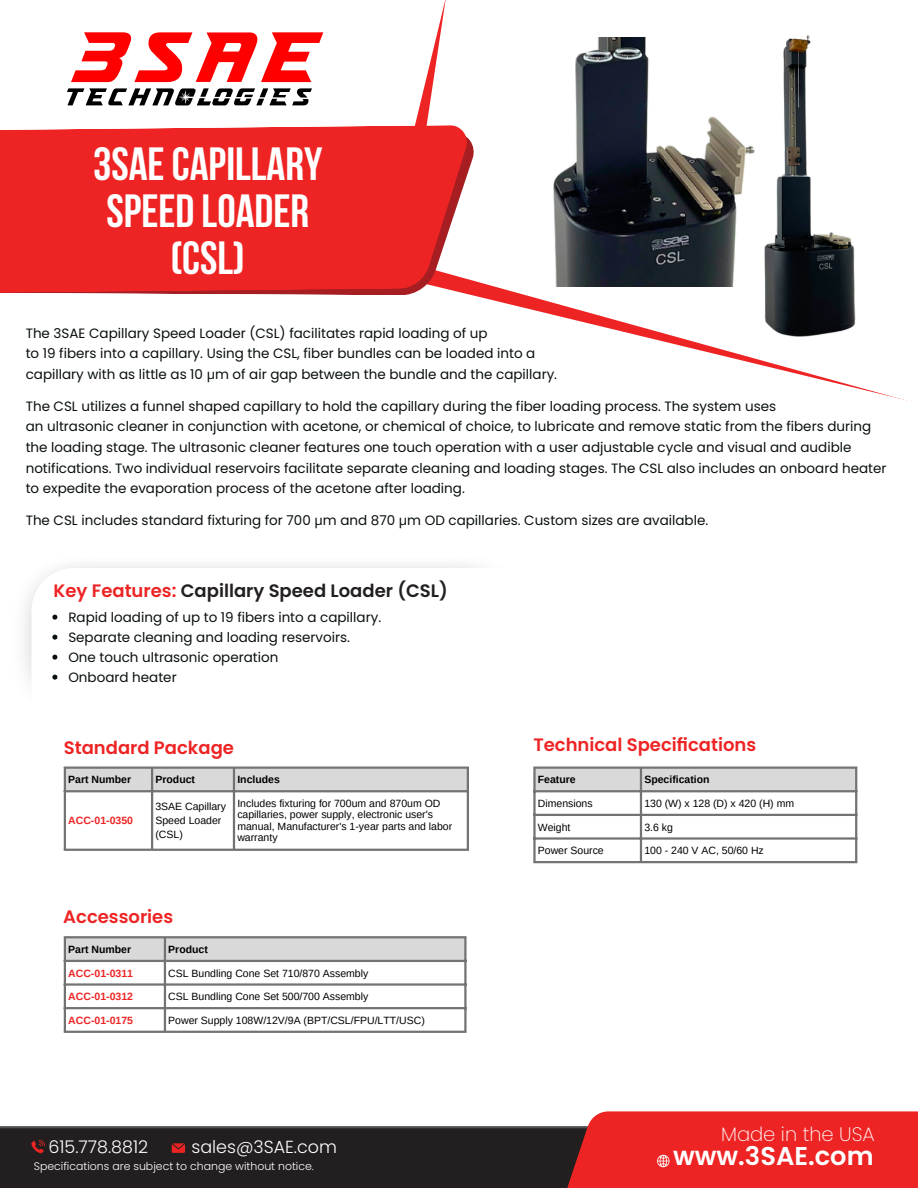
<style>
.page{position:relative;width:918px;height:1188px;background:#fff}
.page>*{position:absolute;margin:0;border:0;box-sizing:border-box;transform-origin:0 0}
.t1{font:700 46.35px "Bebas Neue";color:#fff}
.t2{font:600 25.65px "Poppins";color:#fff}
.t3{font:200 19.5px "Poppins";color:#fff}
.t4{font:600 18px "Poppins";color:#ee2424}
.t5{font:600 18px "Poppins";color:#231f20}
.t6{font:300 17.55px "Poppins";color:#fff}
.t7{font:13.5px/20.7px "Poppins";color:#090f10}
.t8{font:300 10.95px "Poppins";color:#fff}
.t9{font:10.5px/11.4px "Arimo";color:#000}
.t10{font:700 10.5px "Arimo";color:#000}
.t11{font:700 10.5px "Arimo";color:#ee2424}
.s1{font-family:"Noto Sans"}
.s2{color:#ee2424}
</style>
<div class="page">
<svg style="left:670px;top:343px;width:242px;height:59px"></svg>
<svg style="left:415px;top:0;width:319px;height:343px"></svg>
<svg style="left:239px;top:130px;width:236px;height:165px"></svg>
<svg style="left:0;top:125px;width:468px;height:169px;background:#ec2d2d"></svg>
<svg style="left:31px;top:568px;width:39px;height:122px"></svg>
<div style="left:0;top:1126px;width:528px;height:62px;background:#231f20"></div>
<div style="left:528px;top:1111px;width:390px;height:77px;background:#ee2424"></div>
<svg style="left:31px;top:1140px;width:14px;height:13px"></svg>
<svg style="left:172px;top:1143px;width:13px;height:9px"></svg>
<svg style="left:657px;top:1155px;width:13px;height:12px"></svg>
<div style="left:66px;top:769px;width:401px;height:21px;background:#d9d9d9"></div>
<hr style="left:64px;top:769px;width:2px;height:80px;background:#737373">
<hr style="left:151px;top:769px;width:2px;height:80px;background:#737373">
<hr style="left:233px;top:769px;width:2px;height:80px;background:#737373">
<hr style="left:467px;top:769px;width:2px;height:80px;background:#737373">
<hr style="left:64px;top:767px;width:405px;height:2px;background:#737373">
<hr style="left:64px;top:790px;width:405px;height:2px;background:#737373">
<hr style="left:64px;top:849px;width:405px;height:2px;background:#737373">
<div style="left:536px;top:769px;width:319px;height:21px;background:#d9d9d9"></div>
<hr style="left:533px;top:769px;width:3px;height:92px;background:#737373">
<hr style="left:640px;top:769px;width:2px;height:92px;background:#737373">
<hr style="left:855px;top:769px;width:2px;height:92px;background:#737373">
<hr style="left:533px;top:767px;width:324px;height:2px;background:#737373">
<hr style="left:533px;top:790px;width:324px;height:2px;background:#737373">
<hr style="left:533px;top:814px;width:324px;height:2px;background:#737373">
<hr style="left:533px;top:837px;width:324px;height:3px;background:#737373">
<hr style="left:533px;top:861px;width:324px;height:2px;background:#737373">
<svg style="left:66px;top:938px;width:398px;height:22px;background:#d6d6d6"></svg>
<hr style="left:64px;top:938px;width:2px;height:93px;background:#737373">
<hr style="left:164px;top:938px;width:2px;height:93px;background:#737373">
<hr style="left:464px;top:938px;width:3px;height:93px;background:#737373">
<hr style="left:64px;top:936px;width:403px;height:2px;background:#737373">
<hr style="left:64px;top:960px;width:403px;height:2px;background:#737373">
<hr style="left:64px;top:983px;width:403px;height:3px;background:#737373">
<hr style="left:64px;top:1007px;width:403px;height:2px;background:#737373">
<hr style="left:64px;top:1031px;width:403px;height:2px;background:#737373">
<img style="left:544px;top:38px;width:211px;height:248px">
<img style="left:764px;top:35px;width:92px;height:302px">
<svg style="left:52px;top:615px;width:5px;height:5px"></svg>
<svg style="left:52px;top:635px;width:5px;height:5px"></svg>
<svg style="left:52px;top:655px;width:5px;height:5px"></svg>
<svg style="left:52px;top:675px;width:5px;height:5px"></svg>
<svg style="left:71px;top:32px;width:252px;height:50px"></svg>
<svg style="left:67px;top:88px;width:245px;height:17px"></svg>
<p class="t1" style="left:93px;top:145px;width:231px">3SAECAPILLARY</p>
<p class="t1" style="left:106px;top:192px;width:204px">SPEED LOADER</p>
<p class="t1" style="left:171px;top:239px;width:76px">(CSL)</p>
<p class="t7" style="left:26px;top:323px;width:463px">The 3SAE Capillary Speed Loader (CSL) facilitates rapid loading of up</p>
<p class="t7" style="left:26px;top:343px;width:511px">to 19 fibers into a capillary. Using the CSL, fiber bundles can be loaded into a</p>
<p class="t7" style="left:26px;top:364px;width:533px">capillary with as little as 10 <span class="s1">μ</span>m of air gap between the bundle and the capillary.</p>
<p class="t7" style="left:26px;top:396px;width:752px">The CSL utilizes a funnel shaped capillary to hold the capillary during the fiber loading process. The system uses</p>
<p class="t7" style="left:26px;top:416px;width:862px">an ultrasonic cleaner in conjunction with acetone, or chemical of choice, to lubricate and remove static from the fibers during the loading stage. The ultrasonic cleaner features one touch operation with a user adjustable cycle and visual and audible notifications. Two individual reservoirs facilitate separate cleaning and loading stages. The CSL also includes an onboard heater to expedite the evaporation process of the acetone after loading.</p>
<p class="t7" style="left:26px;top:510px;width:684px">The CSL includes standard fixturing for 700 <span class="s1">μ</span>m and 870 <span class="s1">μ</span>m OD capillaries. Custom sizes are available.</p>
<p class="t5" style="left:54px;top:578px;width:396px"><span class="s2">Key Features:</span> Capillary Speed Loader (CSL)</p>
<p class="t7" style="left:68px;top:607px;width:314px">Rapid loading of up to 19 fibers into a capillary.</p>
<p class="t7" style="left:68px;top:627px;width:283px">Separate cleaning and loading reservoirs.</p>
<p class="t7" style="left:68px;top:647px;width:212px">One touch ultrasonic operation</p>
<p class="t7" style="left:68px;top:667px;width:110px">Onboard heater</p>
<p class="t4" style="left:64px;top:735px;width:172px">Standard Package</p>
<p class="t4" style="left:533px;top:732px;width:225px">Technical Specifications</p>
<p class="t10" style="left:68px;top:774px;width:64px">Part Number</p>
<p class="t10" style="left:155px;top:774px;width:41px">Product</p>
<p class="t10" style="left:237px;top:774px;width:44px">Includes</p>
<p class="t11" style="left:68px;top:815px;width:66px">ACC-01-0350</p>
<p class="t9" style="left:237px;top:798px;width:216px">Includes fixturing for 700um and 870um OD capillaries, power supply, electronic user's manual, Manufacturer's 1-year parts and labor warranty</p>
<p class="t9" style="left:155px;top:801px;width:72px">3SAE Capillary</p>
<p class="t9" style="left:155px;top:815px;width:67px">Speed Loader</p>
<p class="t9" style="left:155px;top:829px;width:29px">(CSL)</p>
<p class="t4" style="left:63px;top:904px;width:111px">Accessories</p>
<p class="t10" style="left:68px;top:943px;width:64px">Part Number</p>
<p class="t10" style="left:168px;top:943px;width:41px">Product</p>
<p class="t11" style="left:68px;top:967px;width:66px">ACC-01-0311</p>
<p class="t9" style="left:168px;top:967px;width:202px">CSL Bundling Cone Set 710/870 Assembly</p>
<p class="t11" style="left:68px;top:991px;width:66px">ACC-01-0312</p>
<p class="t9" style="left:168px;top:991px;width:202px">CSL Bundling Cone Set 500/700 Assembly</p>
<p class="t11" style="left:68px;top:1014px;width:66px">ACC-01-0175</p>
<p class="t9" style="left:168px;top:1014px;width:258px">Power Supply 108W/12V/9A (BPT/CSL/FPU/LTT/USC)</p>
<p class="t6" style="left:49px;top:1134px;width:101px">615.778.8812</p>
<p class="t6" style="left:192px;top:1134px;width:147px">sales@3SAE.com</p>
<p class="t8" style="left:34px;top:1158px;width:282px">Specifications are subject to change without notice.</p>
<p class="t10" style="left:538px;top:774px;width:39px">Feature</p>
<p class="t10" style="left:644px;top:774px;width:67px">Specification</p>
<p class="t9" style="left:538px;top:798px;width:56px">Dimensions</p>
<p class="t9" style="left:644px;top:798px;width:151px">130 (W) x 128 (D) x 420 (H) mm</p>
<p class="t9" style="left:538px;top:821px;width:34px">Weight</p>
<p class="t9" style="left:644px;top:821px;width:30px">3.6 kg</p>
<p class="t9" style="left:538px;top:845px;width:67px">Power Source</p>
<p class="t9" style="left:644px;top:845px;width:121px">100 - 240 V AC, 50/60 Hz</p>
<p class="t3" style="left:721px;top:1120px;width:155px">Made in the USA</p>
<p class="t2" style="left:673px;top:1139px;width:202px">www.3SAE.com</p>
</div>
